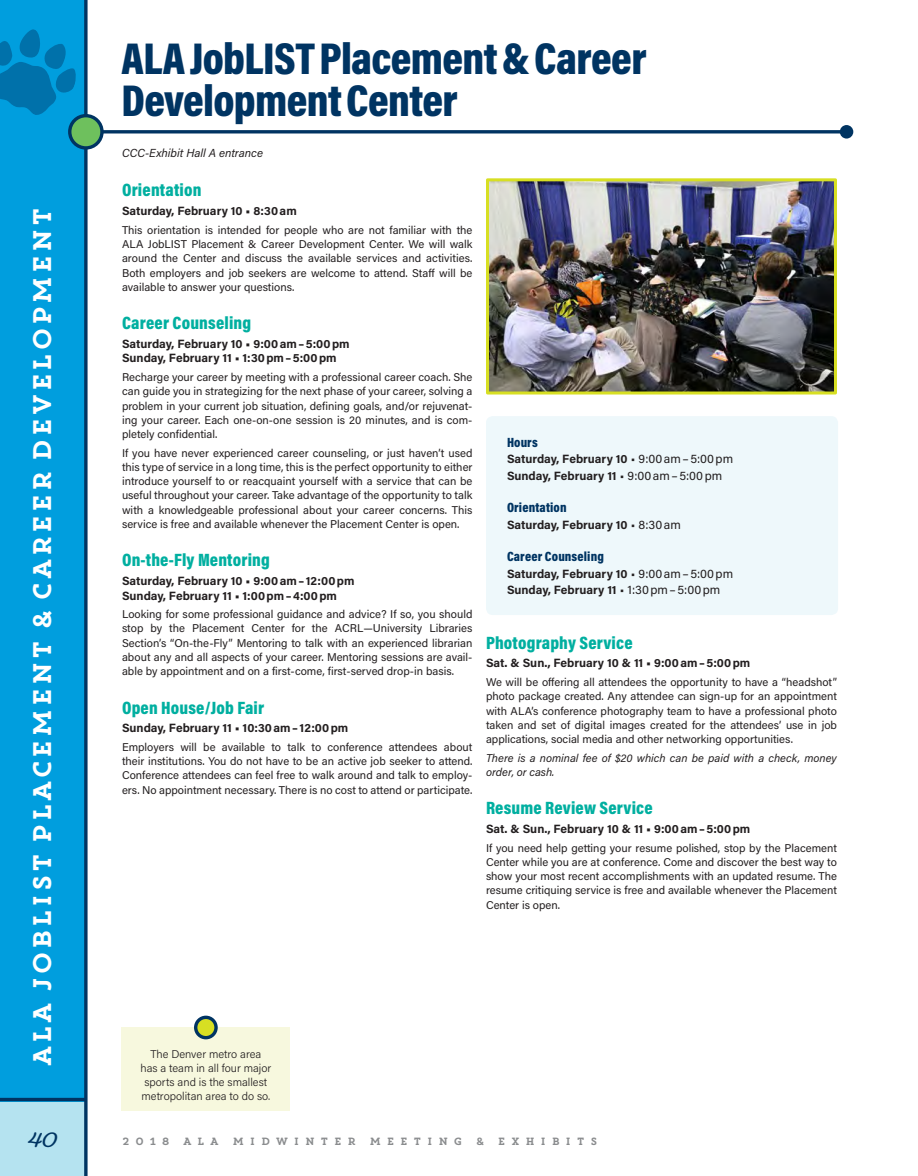
<style>
.page{position:relative;width:918px;height:1176px;background:#fff}
.page>*{position:absolute;margin:0;border:0;box-sizing:border-box;transform-origin:0 0}
.t1{font:900 45px/42px "Acumin Pro Cond";letter-spacing:-.015em;color:#003462}
.t2{font:25.5px "Core Magic";letter-spacing:-.04em;color:#fff}
.t3{font:700 21px "Fairwater Script";color:#003462}
.t4{font:900 18px "Acumin Pro Cond";letter-spacing:.01em;color:#00afa0}
.t5{font:900 13.5px "Acumin Pro Cond";letter-spacing:.01em;color:#003462}
.t6{font:700 12px/14.4px "Acumin Pro";color:#231f20}
.t7{font:italic 11.7px "Acumin Pro";color:#231f20}
.t8{font:11.25px/14.2px "Acumin Pro";color:#231f20;text-align:justify}
.t9{font:300 11.25px/14.2px "Acumin Pro";color:#231f20;text-align:center}
.t10{font:italic 11.25px/14.2px "Acumin Pro";color:#231f20}
.t11{font:10.5px "Core Magic";letter-spacing:.41em;color:#8a8c8e}
.s1{font-weight:400;font-size:12.3px}
</style>
<div class="page">
<div style="left:122px;top:1027px;width:168px;height:83px;background:#f7f8de"></div>
<svg style="left:196px;top:1017px;width:20px;height:20px"></svg>
<div style="left:194px;top:1015px;width:24px;height:24px;border:3px solid #003462;border-radius:50%"></div>
<div style="left:0;top:1098px;width:85px;height:77px;background:#b5e3f0"></div>
<div style="left:0;top:0;width:87px;height:1101px;background:#009ede"></div>
<svg style="left:84px;top:0;width:4px;height:1175px;background:#1c4e78"></svg>
<hr style="left:0;top:1097px;width:86px;height:3px;background:#003462">
<hr style="left:102px;top:130px;width:745px;height:3px;background:#003462">
<div style="left:840px;top:125px;width:13px;height:13px;background:#003462;border-radius:50%"></div>
<div style="left:70px;top:116px;width:32px;height:32px;background:#6ec05d;border-radius:50%"></div>
<div style="left:68px;top:114px;width:36px;height:35px;border:3px solid #003462;border-radius:50%"></div>
<svg style="left:0;top:29px;width:76px;height:86px"></svg>
<div style="left:486px;top:416px;width:352px;height:199px;background:#eef8fb;border-radius:7px"></div>
<img style="left:490px;top:182px;width:343px;height:208px">
<div style="left:486px;top:178px;width:351px;height:216px;border:3px solid #d7df23"></div>
<h2 class="t2" style="left:25px;top:1068px;width:864px;rotate:-90deg">ALA JOBLIST PLACEMENT &amp; CAREER DEVELOPMENT</h2>
<h1 class="t1" style="left:122px;top:36px;width:527px">ALA JobLIST Placement &amp; Career<br>Development Center</h1>
<p class="t7" style="left:122px;top:145px;width:143px">CCC-Exhibit Hall A entrance</p>
<h3 class="t4" style="left:122px;top:178px;width:81px">Orientation</h3>
<p class="t6" style="left:122px;top:203px;width:176px">Saturday, February 10 • 8:30am</p>
<p class="t8" style="left:122px;top:222px;width:352px">This orientation is intended for people who are not familiar with the ALA JobLIST Placement &amp; Career Development Center. We will walk around the Center and discuss the available services and activities.<br>Both employers and job seekers are welcome to attend. Staff will be available to answer your questions.</p>
<h3 class="t4" style="left:122px;top:311px;width:131px">Career Counseling</h3>
<p class="t6" style="left:122px;top:336px;width:229px">Saturday, February 10 • 9:00am–5:00pm<br>Sunday, February 11 • 1:30pm–5:00pm</p>
<p class="t8" style="left:122px;top:369px;width:352px">Recharge your career by meeting with a professional career coach. She can guide you in strategizing for the next phase of your career, solving a problem in your current job situation, defining goals, and/or rejuvenat&shy;ing your career. Each one-on-one session is 20 minutes, and is com&shy;pletely confidential.</p>
<p class="t8" style="left:122px;top:445px;width:352px">If you have never experienced career counseling, or just haven’t used this type of service in a long time, this is the perfect opportunity to either introduce yourself to or reacquaint yourself with a service that can be useful throughout your career. Take advantage of the opportunity to talk with a knowledgeable professional about your career concerns. This service is free and available whenever the Placement Center is open.</p>
<h3 class="t4" style="left:122px;top:548px;width:149px">On-the-Fly Mentoring</h3>
<p class="t6" style="left:122px;top:573px;width:234px">Saturday, February 10 • 9:00am– 12:00pm<br>Sunday, February 11 • 1:00pm–4:00pm</p>
<p class="t8" style="left:122px;top:606px;width:352px">Looking for some professional guidance and advice? If so, you should stop by the Placement Center for the ACRL—University Libraries Section’s “On-the-Fly” Mentoring to talk with an experienced librarian about any and all aspects of your career. Mentoring sessions are avail&shy;able by appointment and on a first-come, first-served drop-in basis.</p>
<h3 class="t4" style="left:122px;top:695px;width:144px">Open House/Job Fair</h3>
<p class="t6" style="left:122px;top:720px;width:228px">Sunday, February 11 • 10:30am– 12:00pm</p>
<p class="t8" style="left:122px;top:739px;width:352px">Employers will be available to talk to conference attendees about their institutions. You do not have to be an active job seeker to attend.<br>Conference attendees can feel free to walk around and talk to employ&shy;ers. No appointment necessary. There is no cost to attend or participate.</p>
<p class="t5" style="left:507px;top:433px;width:32px">Hours</p>
<p class="t6" style="left:507px;top:450px;width:228px;line-height:16.5px">Saturday, February 10 <span class="s1">• 9:00am–5:00pm<br></span>Sunday, February 11 <span class="s1">• 9:00am–5:00pm</span></p>
<p class="t5" style="left:507px;top:499px;width:61px">Orientation</p>
<p class="t6" style="left:507px;top:517px;width:175px">Saturday, February 10 <span class="s1">• 8:30am</span></p>
<p class="t5" style="left:507px;top:547px;width:98px">Career Counseling</p>
<p class="t6" style="left:507px;top:564px;width:228px;line-height:16.5px">Saturday, February 10 <span class="s1">• 9:00am–5:00pm<br></span>Sunday, February 11 <span class="s1">• 1:30pm–5:00pm</span></p>
<h3 class="t4" style="left:486px;top:630px;width:148px">Photography Service</h3>
<p class="t6" style="left:486px;top:655px;width:266px">Sat. &amp; Sun., February 10 &amp; 11 • 9:00am–5:00pm</p>
<p class="t8" style="left:486px;top:674px;width:353px">We will be offering all attendees the opportunity to have a “headshot” photo package created. Any attendee can sign-up for an appointment with ALA’s conference photography team to have a professional photo taken and set of digital images created for the attendees’ use in job applications, social media and other networking opportunities.</p>
<p class="t10" style="left:486px;top:749px;width:353px">There is a nominal fee of $20 which can be paid with a check, money order, or cash.</p>
<h3 class="t4" style="left:486px;top:796px;width:168px">Resume Review Service</h3>
<p class="t6" style="left:486px;top:820px;width:266px">Sat. &amp; Sun., February 10 &amp; 11 • 9:00am–5:00pm</p>
<p class="t8" style="left:486px;top:839px;width:353px">If you need help getting your resume polished, stop by the Placement Center while you are at conference. Come and discover the best way to show your most recent accomplishments with an updated resume. The resume critiquing service is free and available whenever the Placement Center is open.</p>
<p class="t9" style="left:141px;top:1045px;width:132px">The Denver metro area has a team in all four major sports and is the smallest metropolitan area to do so.</p>
<h3 class="t3" style="left:29px;top:1126px;width:30px">40</h3>
<p class="t11" style="left:122px;top:1134px;width:478px">2018 ALA MIDWINTER MEETING &amp; EXHIBITS</p>
</div>
